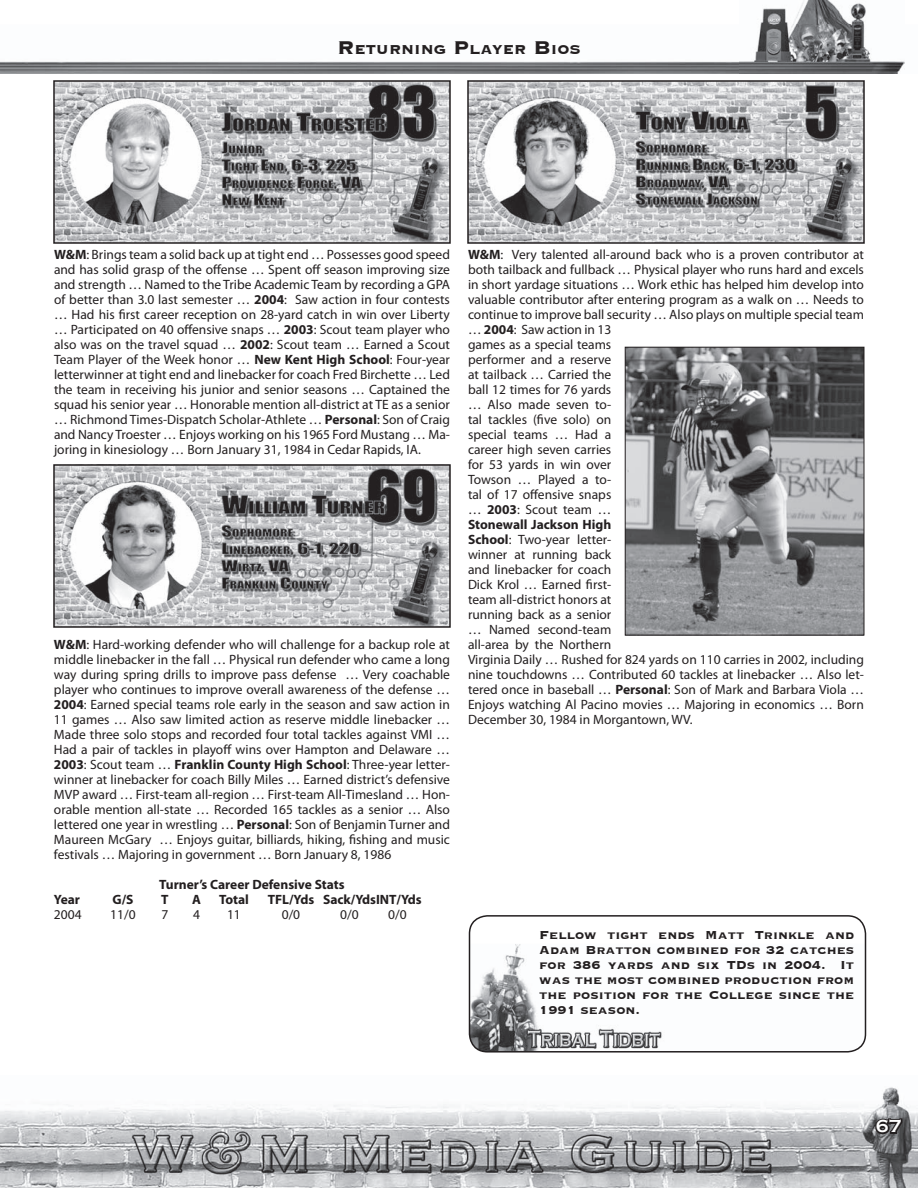
<style>
.page{position:relative;width:918px;height:1188px;background:#fff}
.page>*{position:absolute;margin:0;border:0;box-sizing:border-box;transform-origin:0 0}
.t1{font:700 18px "Copperplate Gothic";color:#fff}
.t2{font:700 16.8px "Copperplate";color:#231f20}
.t3{font:700 15px/15px "Copperplate";color:#231f20;text-align:justify}
.t4{font:13.5px/15px "Myriad Pro";color:#231f20;text-align:justify}
.t5{font:700 13.5px "Myriad Pro";color:#231f20}
.s1{font-size:24px}
.s2{font-weight:700}
</style>
<div class="page">
<img style="left:0;top:1087px;width:918px;height:101px">
<img style="left:760px;top:0;width:106px;height:24px">
<img style="left:0;top:24px;width:905px;height:50px">
<svg style="left:873px;top:1116px;width:32px;height:20px"></svg>
<img style="left:56px;top:83px;width:392px;height:158px">
<div style="left:53px;top:80px;width:398px;height:164px;border:2px solid #231f20"></div>
<img style="left:56px;top:467px;width:392px;height:158px">
<div style="left:53px;top:464px;width:398px;height:164px;border:2px solid #231f20"></div>
<img style="left:470px;top:83px;width:392px;height:158px">
<div style="left:467px;top:80px;width:398px;height:164px;border:2px solid #231f20"></div>
<img style="left:627px;top:349px;width:235px;height:284px">
<div style="left:625px;top:347px;width:239px;height:288px;border:1px solid #231f20"></div>
<img style="left:470px;top:944px;width:395px;height:108px">
<div style="left:469px;top:915px;width:397px;height:138px;border:2px solid #231f20;border-radius:18px"></div>
<p class="t2" style="left:337px;top:39px;width:245px"><span class="s1">R</span>ETURNING <span class="s1">P</span>LAYER <span class="s1">B</span>IOS</p>
<p class="t4" style="left:54px;top:248px;width:398px"><span class="s2">W&amp;M</span>: Brings team a solid back up at tight end … Possesses good speed and has solid grasp of the offense … Spent off season improving size and strength … Named to the Tribe Academic Team by recording a GPA of better than 3.0 last semester … <span class="s2">2004</span>: Saw action in four contests … Had his first career reception on 28-yard catch in win over Liberty … Participated on 40 offensive snaps … <span class="s2">2003</span>: Scout team player who also was on the travel squad … <span class="s2">2002</span>: Scout team … Earned a Scout Team Player of the Week honor … <span class="s2">New Kent High School</span>: Four-year letterwinner at tight end and linebacker for coach Fred Birchette … Led the team in receiving his junior and senior seasons … Captained the squad his senior year … Honorable mention all-district at TE as a senior … Richmond Times-Dispatch Scholar-Athlete … <span class="s2">Personal</span>: Son of Craig and Nancy Troester … Enjoys working on his 1965 Ford Mustang … Ma&shy;joring in kinesiology … Born January 31, 1984 in Cedar Rapids, IA.</p>
<p class="t4" style="left:54px;top:638px;width:398px"><span class="s2">W&amp;M</span>: Hard-working defender who will challenge for a backup role at middle linebacker in the fall … Physical run defender who came a long way during spring drills to improve pass defense … Very coachable player who continues to improve overall awareness of the defense … <span class="s2">2004</span>: Earned special teams role early in the season and saw action in 11 games … Also saw limited action as reserve middle linebacker … Made three solo stops and recorded four total tackles against VMI … Had a pair of tackles in playoff wins over Hampton and Delaware … <span class="s2">2003</span>: Scout team … <span class="s2">Franklin County High School</span>: Three-year letter&shy;winner at linebacker for coach Billy Miles … Earned district’s defensive MVP award … First-team all-region … First-team All-Timesland … Hon&shy;orable mention all-state … Recorded 165 tackles as a senior … Also lettered one year in wrestling … <span class="s2">Personal</span>: Son of Benjamin Turner and Maureen McGary … Enjoys guitar, billiards, hiking, fishing and music festivals … Majoring in government … Born January 8, 1986</p>
<p class="t5" style="left:159px;top:877px;width:187px">Turner’s Career Defensive Stats</p>
<p class="t5" style="left:54px;top:892px;width:28px">Year</p>
<p class="t5" style="left:113px;top:892px;width:22px">G/S</p>
<p class="t5" style="left:161px;top:892px;width:9px">T</p>
<p class="t5" style="left:192px;top:892px;width:10px">A</p>
<p class="t5" style="left:219px;top:892px;width:31px">Total</p>
<p class="t5" style="left:268px;top:892px;width:155px">TFL/Yds Sack/Yds INT/Yds</p>
<p class="t4" style="left:54px;top:908px;width:29px">2004</p>
<p class="t4" style="left:110px;top:908px;width:27px">11/0</p>
<p class="t4" style="left:162px;top:908px;width:8px">7</p>
<p class="t4" style="left:193px;top:908px;width:8px">4</p>
<p class="t4" style="left:227px;top:908px;width:15px">11</p>
<p class="t4" style="left:282px;top:908px;width:20px">0/0</p>
<p class="t4" style="left:340px;top:908px;width:20px">0/0</p>
<p class="t4" style="left:388px;top:908px;width:20px">0/0</p>
<p class="t4" style="left:468px;top:248px;width:398px;text-align:left"><span class="s2">W&amp;M</span>: Very talented all-around back who is a proven contributor at both tailback and fullback … Physical player who runs hard and excels in short yardage situations … Work ethic has helped him develop into valuable contributor after entering program as a walk on … Needs to continue to improve ball security … Also plays on multiple special team … <span class="s2">2004</span>: Saw action in 13<br>games as a special teams<br>performer and a reserve<br>at tailback … Carried the<br>ball 12 times for 76 yards<br>… Also made seven to-<br>tal tackles (five solo) on<br>special teams … Had a<br>career high seven carries<br>for 53 yards in win over<br>Towson … Played a to-<br>tal of 17 offensive snaps<br>… <span class="s2">2003</span>: Scout team …<br><span class="s2">Stonewall Jackson High<br>School</span>: Two-year letter-<br>winner at running back<br>and linebacker for coach<br>Dick Krol … Earned first-<br>team all-district honors at<br>running back as a senior<br>… Named second-team<br>all-area by the Northern<br>Virginia Daily … Rushed for 824 yards on 110 carries in 2002, including nine touchdowns … Contributed 60 tackles at linebacker … Also let&shy;tered once in baseball … <span class="s2">Personal</span>: Son of Mark and Barbara Viola … Enjoys watching Al Pacino movies … Majoring in economics … Born December 30, 1984 in Morgantown, WV.</p>
<p class="t3" style="left:539px;top:926px;width:317px">Fellow tight ends Matt Trinkle and Adam Bratton combined for 32 catches for 386 yards and six TDs in 2004. It was the most combined production from the position for the College since the 1991 season.</p>
<h1 class="t1" style="left:876px;top:1117px;width:27px">67</h1>
</div>
